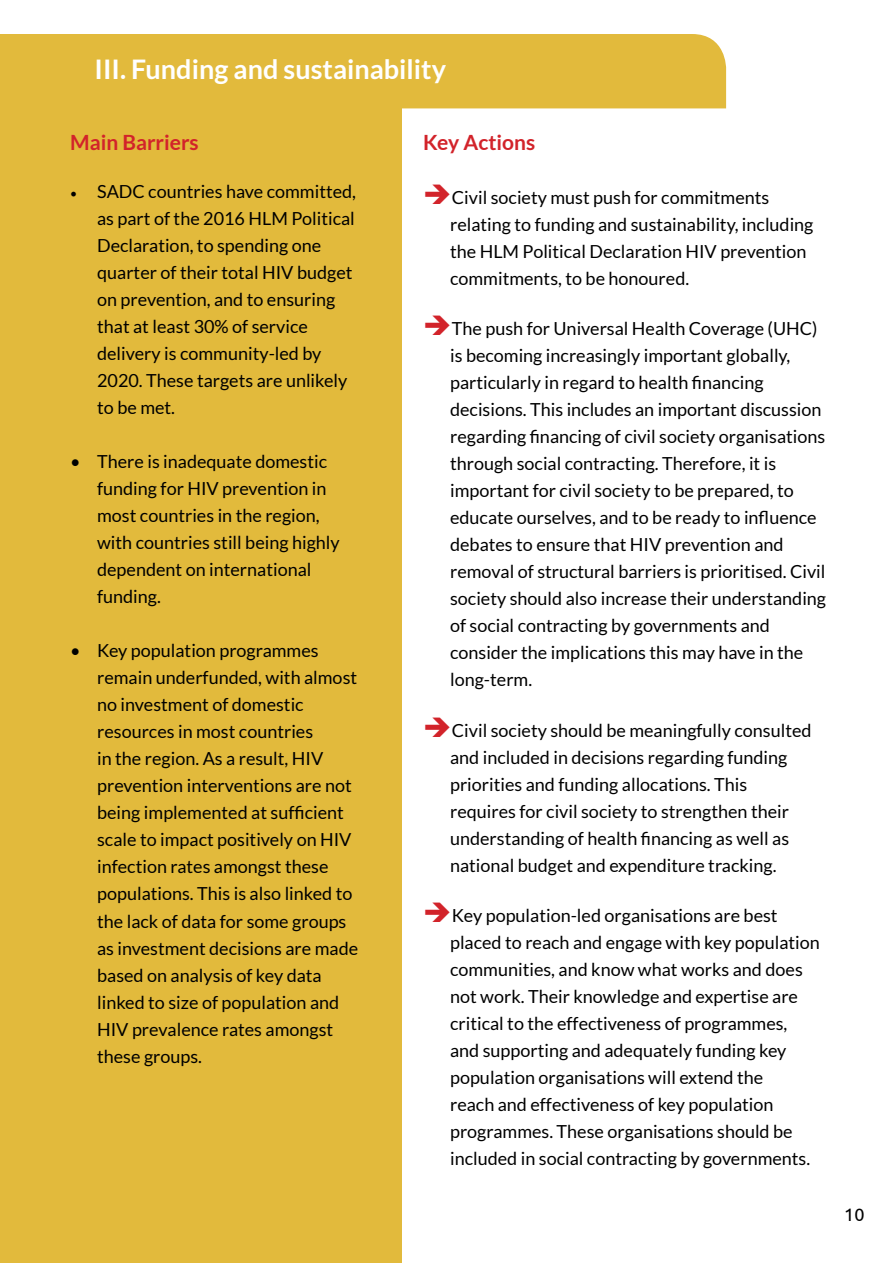
<style>
.page{position:relative;width:893px;height:1263px;background:#fff}
.page>*{position:absolute;margin:0;border:0;box-sizing:border-box;transform-origin:0 0}
.t1{font:700 27px "Lato";color:#fff}
.t2{font:700 21px "Lato";color:#d2232a}
.t3{font:18px/27px "Lato";color:#000}
.t4{font:18px "Ubuntu";color:#000}
.s1{font-family:"Minion Pro"}
.s2{color:#d2232a}
</style>
<div class="page">
<div style="left:0;top:34px;width:402px;height:1229px;background:#e2ba3c"></div>
<div style="left:402px;top:34px;width:324px;height:74px;background:#e2ba3c"></div>
<h1 class="t1" style="left:95px;top:54px;width:353px">III. Funding and sustainability</h1>
<p class="t2" style="left:70px;top:130px;width:130px">Main Barriers</p>
<p class="t3" style="left:97px;top:178px;width:260px;text-indent:-27px"><span class="s1">•</span> SADC countries have committed, as part of the 2016 HLM Political<br>Declaration, to spending one quarter of their total HIV budget on prevention, and to ensuring that at least 30% of service delivery is community-led by<br>2020. These targets are unlikely to be met.</p>
<p class="t3" style="left:97px;top:448px;width:244px;text-indent:-27px">• There is inadequate domestic funding for HIV prevention in most countries in the region, with countries still being highly dependent on international funding.</p>
<p class="t3" style="left:97px;top:637px;width:262px;text-indent:-27px">• Key population programmes remain underfunded, with almost no investment of domestic resources in most countries<br>in the region. As a result, HIV prevention interventions are not being implemented at sufficient scale to impact positively on HIV infection rates amongst these populations. This is also linked to the lack of data for some groups as investment decisions are made based on analysis of key data linked to size of population and<br>HIV prevalence rates amongst these groups.</p>
<p class="t2" style="left:423px;top:130px;width:114px">Key Actions</p>
<p class="t3" style="left:450px;top:184px;width:365px;text-indent:-27px"><span class="s2">➔</span>Civil society must push for commitments relating to funding and sustainability, including the HLM Political Declaration HIV prevention commitments, to be honoured.</p>
<p class="t3" style="left:450px;top:315px;width:378px;text-indent:-27px"><span class="s2">➔</span>The push for Universal Health Coverage (UHC) is becoming increasingly important globally, particularly in regard to health financing decisions. This includes an important discussion regarding financing of civil society organisations through social contracting. Therefore, it is important for civil society to be prepared, to educate ourselves, and to be ready to influence debates to ensure that HIV prevention and removal of structural barriers is prioritised. Civil society should also increase their understanding of social contracting by governments and consider the implications this may have in the long-term.</p>
<p class="t3" style="left:450px;top:716px;width:363px;text-indent:-27px"><span class="s2">➔</span>Civil society should be meaningfully consulted and included in decisions regarding funding priorities and funding allocations. This requires for civil society to strengthen their understanding of health financing as well as national budget and expenditure tracking.</p>
<p class="t3" style="left:450px;top:902px;width:371px;text-indent:-27px"><span class="s2">➔</span>Key population-led organisations are best placed to reach and engage with key population communities, and know what works and does not work. Their knowledge and expertise are critical to the effectiveness of programmes, and supporting and adequately funding key population organisations will extend the<br>reach and effectiveness of key population programmes. These organisations should be included in social contracting by governments.</p>
<p class="t4" style="left:844px;top:1203px;width:22px">10</p>
</div>
